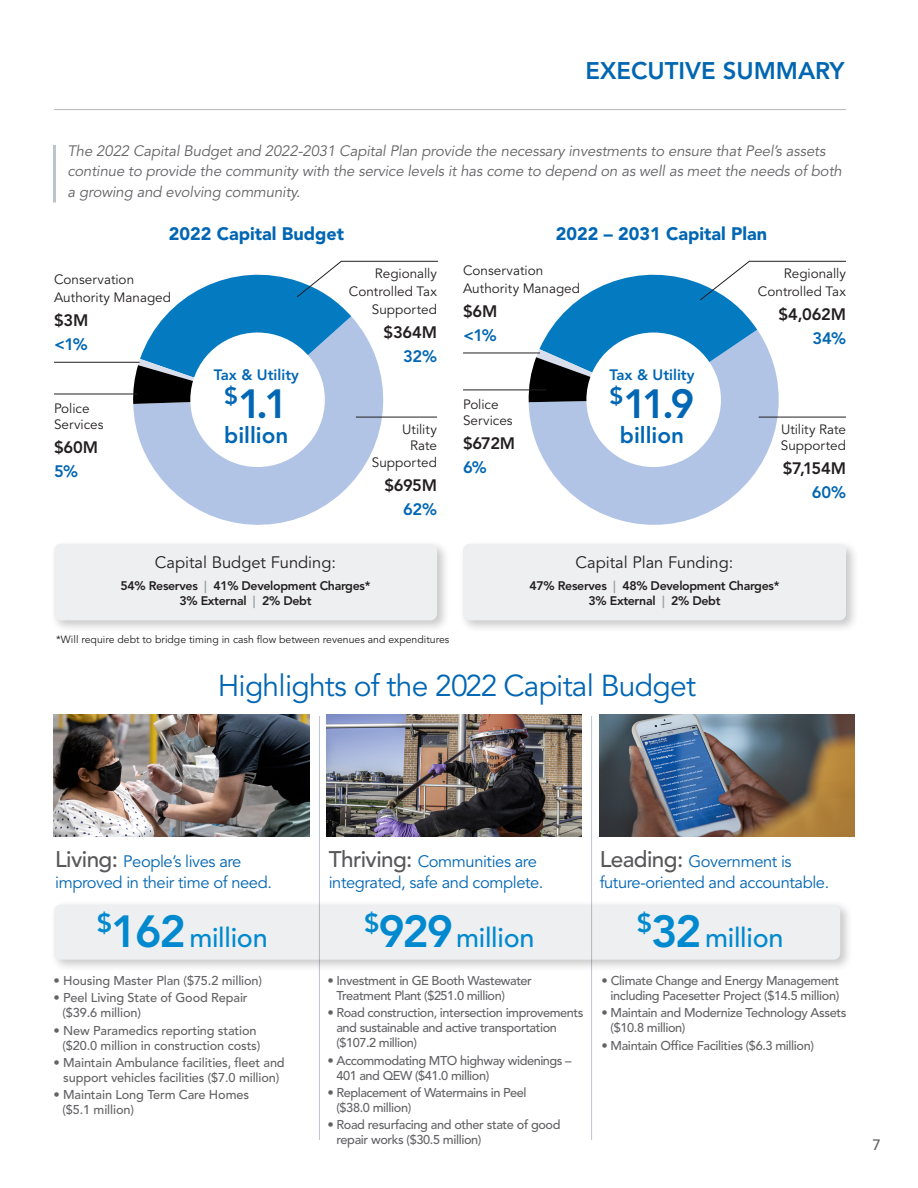
<style>
.page{position:relative;width:918px;height:1188px;background:#fff}
.page>*{position:absolute;margin:0;border:0;box-sizing:border-box;transform-origin:0 0}
.t1{font:800 40.5px "Avenir LT Std";color:#0166b3}
.t2{font:30px "Avenir LT Std";letter-spacing:-.025em;color:#0166b3}
.t3{font:500 27px "Avenir LT Std";letter-spacing:-.01em;color:#0089cf}
.t4{font:800 23.85px "Avenir LT Std";color:#0166b1}
.t5{font:800 22.5px "Avenir LT Std";color:#0166b3}
.t6{font:900 18px "Avenir LT Std";color:#0166b3}
.t7{font:16.5px/21px "Avenir LT Std";letter-spacing:-.025em;color:#0166b3}
.t8{font:16.5px "Avenir LT Std";color:#231f20}
.t9{font:800 16.5px "Avenir LT Std";letter-spacing:-.015em;color:#231f20}
.t10{font:800 16.5px "Avenir LT Std";letter-spacing:-.02em;color:#0166b3}
.t11{font:italic 15px/20.2px "Avenir LT Std";letter-spacing:-.01em;color:#636366}
.t12{font:800 15px "Avenir LT Std";color:#0166b3}
.t13{font:500 15px "Avenir LT Std";color:#636366}
.t14{font:13.5px/18px "Avenir LT Std";color:#231f20}
.t15{font:500 12.75px/15px "Avenir LT Std";letter-spacing:-.03em;color:#636366}
.t16{font:500 12.75px/15px "Avenir LT Std";letter-spacing:-.01em;color:#636366}
.t17{font:800 12.3px/15px "Avenir LT Std";letter-spacing:-.025em;color:#231f20;text-align:center}
.t18{font:10.5px "Avenir LT Std";color:#231f20}
.s1{color:#9d9fa2}
.s2{font-weight:500;font-size:22.5px;color:#58585a}
.s3{font-weight:800;font-size:44.7px}
</style>
<div class="page">
<svg style="left:133px;top:404px;width:264px;height:121px;fill:#b1c4e6"></svg>
<svg style="left:529px;top:402px;width:250px;height:123px;fill:#b1c4e6"></svg>
<div style="left:190px;top:333px;width:135px;height:134px;background:#fff;border-radius:50%"></div>
<div style="left:586px;top:333px;width:135px;height:134px;background:#fff;border-radius:50%"></div>
<hr style="left:54px;top:362px;width:86px;height:1px;background:#231f20">
<hr style="left:319px;top:716px;width:1px;height:424px;background:#bdc5cc">
<hr style="left:591px;top:716px;width:1px;height:424px;background:#bdc5cc">
<div style="left:50px;top:901px;width:803px;height:72px;background:#231f20;opacity:.24"></div>
<div style="left:54px;top:905px;width:786px;height:55px;background:#edeff0;border-radius:6px"></div>
<hr style="left:53px;top:145px;width:3px;height:58px;background:#bdc5cc">
<hr style="left:463px;top:353px;width:77px;height:1px;background:#231f20">
<div style="left:50px;top:540px;width:400px;height:93px;background:#231f20;opacity:.24"></div>
<div style="left:54px;top:544px;width:383px;height:76px;background:#edeff0;border-radius:6px"></div>
<div style="left:459px;top:540px;width:400px;height:93px;background:#231f20;opacity:.24"></div>
<div style="left:463px;top:544px;width:383px;height:76px;background:#edeff0;border-radius:6px"></div>
<hr style="left:54px;top:109px;width:792px;height:1px;background:#bcbdc0">
<svg style="left:133px;top:261px;width:305px;height:143px"></svg>
<svg style="left:528px;top:261px;width:318px;height:141px"></svg>
<hr style="left:356px;top:417px;width:81px;height:1px;background:#231f20">
<hr style="left:759px;top:417px;width:87px;height:1px;background:#231f20">
<hr style="left:54px;top:394px;width:83px;height:1px;background:#231f20">
<hr style="left:463px;top:390px;width:84px;height:1px;background:#231f20">
<img style="left:54px;top:715px;width:255px;height:122px">
<img style="left:600px;top:715px;width:255px;height:122px">
<img style="left:327px;top:715px;width:255px;height:122px">
<h3 class="t4" style="left:585px;top:56px;width:261px">EXECUTIVE SUMMARY</h3>
<p class="t11" style="left:67px;top:141px;width:776px">The 2022 Capital Budget and 2022-2031 Capital Plan provide the necessary investments to ensure that Peel’s assets continue to provide the community with the service levels it has come to depend on as well as meet the needs of both a growing and evolving community.</p>
<h3 class="t6" style="left:169px;top:222px;width:177px">2022 Capital Budget</h3>
<p class="t14" style="left:54px;top:271px;width:119px">Conservation<br>Authority Managed</p>
<p class="t9" style="left:54px;top:311px;width:36px">$3M</p>
<p class="t10" style="left:54px;top:335px;width:35px">&lt;1%</p>
<h3 class="t6" style="left:556px;top:222px;width:213px">2022 – 2031 Capital Plan</h3>
<p class="t14" style="left:463px;top:262px;width:119px">Conservation<br>Authority Managed</p>
<p class="t9" style="left:463px;top:301px;width:36px">$6M</p>
<p class="t10" style="left:463px;top:325px;width:35px">&lt;1%</p>
<p class="t14" style="left:349px;top:265px;width:90px;text-align:right">Regionally<br>Controlled Tax<br>Supported</p>
<p class="t9" style="left:383px;top:322px;width:55px">$364M</p>
<p class="t10" style="left:403px;top:346px;width:35px">32%</p>
<p class="t14" style="left:758px;top:265px;width:90px;text-align:right">Regionally<br>Controlled Tax</p>
<p class="t9" style="left:779px;top:304px;width:69px">$4,062M</p>
<p class="t10" style="left:813px;top:328px;width:35px">34%</p>
<p class="t14" style="left:54px;top:400px;width:51px;line-height:16.5px">Police<br>Services</p>
<p class="t9" style="left:54px;top:438px;width:46px">$60M</p>
<p class="t10" style="left:54px;top:462px;width:26px">5%</p>
<p class="t12" style="left:214px;top:366px;width:87px">Tax &amp; Utility</p>
<h1 class="t1" style="left:224px;top:380px;width:66px"><sup>$</sup>1.1</h1>
<h3 class="t5" style="left:224px;top:422px;width:66px">billion</h3>
<p class="t14" style="left:372px;top:421px;width:67px;line-height:16.5px;text-align:right">Utility<br>Rate<br>Supported</p>
<p class="t9" style="left:384px;top:475px;width:54px">$695M</p>
<p class="t10" style="left:403px;top:499px;width:35px">62%</p>
<p class="t14" style="left:463px;top:396px;width:51px;line-height:16.5px">Police<br>Services</p>
<p class="t9" style="left:463px;top:434px;width:54px">$672M</p>
<p class="t10" style="left:463px;top:458px;width:25px">6%</p>
<p class="t12" style="left:609px;top:366px;width:87px">Tax &amp; Utility</p>
<h1 class="t1" style="left:610px;top:380px;width:86px"><sup>$</sup>11.9</h1>
<h3 class="t5" style="left:620px;top:422px;width:66px">billion</h3>
<p class="t14" style="left:781px;top:421px;width:67px;line-height:16.5px">Utility Rate<br>Supported</p>
<p class="t9" style="left:783px;top:459px;width:65px">$7,154M</p>
<p class="t10" style="left:812px;top:483px;width:36px">60%</p>
<p class="t8" style="left:155px;top:553px;width:183px">Capital Budget Funding:</p>
<p class="t17" style="left:121px;top:578px;width:251px">54% Reserves <span class="s1">|</span> 41% Development Charges*<br>3% External <span class="s1">|</span> 2% Debt</p>
<p class="t18" style="left:56px;top:634px;width:395px">*Will require debt to bridge timing in cash flow between revenues and expenditures</p>
<p class="t8" style="left:576px;top:553px;width:159px">Capital Plan Funding:</p>
<p class="t17" style="left:530px;top:578px;width:251px">47% Reserves <span class="s1">|</span> 48% Development Charges*<br>3% External <span class="s1">|</span> 2% Debt</p>
<h2 class="t2" style="left:218px;top:668px;width:480px">Highlights of the 2022 Capital Budget</h2>
<p class="t7" style="left:55px;top:851px;width:218px"><span class="s2">Living:</span> People’s lives are improved in their time of need.</p>
<p class="t7" style="left:329px;top:851px;width:216px"><span class="s2">Thriving:</span> Communities are integrated, safe and complete.</p>
<p class="t7" style="left:600px;top:851px;width:231px"><span class="s2">Leading:</span> Government is future-oriented and accountable.</p>
<h3 class="t3" style="left:97px;top:922px;width:172px"><sup>$</sup><span class="s3">162</span>million</h3>
<h3 class="t3" style="left:364px;top:922px;width:172px"><sup>$</sup><span class="s3">929</span>million</h3>
<h3 class="t3" style="left:637px;top:922px;width:148px"><sup>$</sup><span class="s3">32</span>million</h3>
<p class="t16" style="left:54px;top:974px;width:210px">• Housing Master Plan ($75.2 million)</p>
<p class="t16" style="left:63px;top:991px;width:187px;text-indent:-9px">• Peel Living State of Good Repair ($39.6 million)</p>
<p class="t16" style="left:54px;top:1023px;width:208px;text-align:right">• New Paramedics reporting station ($20.0 million in construction costs)</p>
<p class="t16" style="left:54px;top:1055px;width:233px;text-align:center">• Maintain Ambulance facilities, fleet and support vehicles facilities ($7.0 million)</p>
<p class="t16" style="left:63px;top:1087px;width:188px;text-indent:-9px">• Maintain Long Term Care Homes ($5.1 million)</p>
<p class="t15" style="left:602px;top:974px;width:239px;text-align:right">• Climate Change and Energy Management including Pacesetter Project ($14.5 million)</p>
<p class="t15" style="left:611px;top:1006px;width:237px;text-indent:-9px">• Maintain and Modernize Technology Assets ($10.8 million)</p>
<p class="t15" style="left:602px;top:1038px;width:214px">• Maintain Office Facilities ($6.3 million)</p>
<p class="t15" style="left:336px;top:974px;width:197px;text-indent:-9px">• Investment in GE Booth Wastewater<br>Treatment Plant ($251.0 million)</p>
<p class="t15" style="left:336px;top:1006px;width:248px;text-indent:-9px">• Road construction, intersection improvements and sustainable and active transportation ($107.2 million)</p>
<p class="t15" style="left:336px;top:1053px;width:237px;text-indent:-9px">• Accommodating MTO highway widenings –<br>401 and QEW ($41.0 million)</p>
<p class="t15" style="left:336px;top:1085px;width:192px;text-indent:-9px">• Replacement of Watermains in Peel ($38.0 million)</p>
<p class="t15" style="left:336px;top:1117px;width:226px;text-indent:-9px">• Road resurfacing and other state of good repair works ($30.5 million)</p>
<p class="t13" style="left:873px;top:1136px;width:10px">7</p>
</div>
